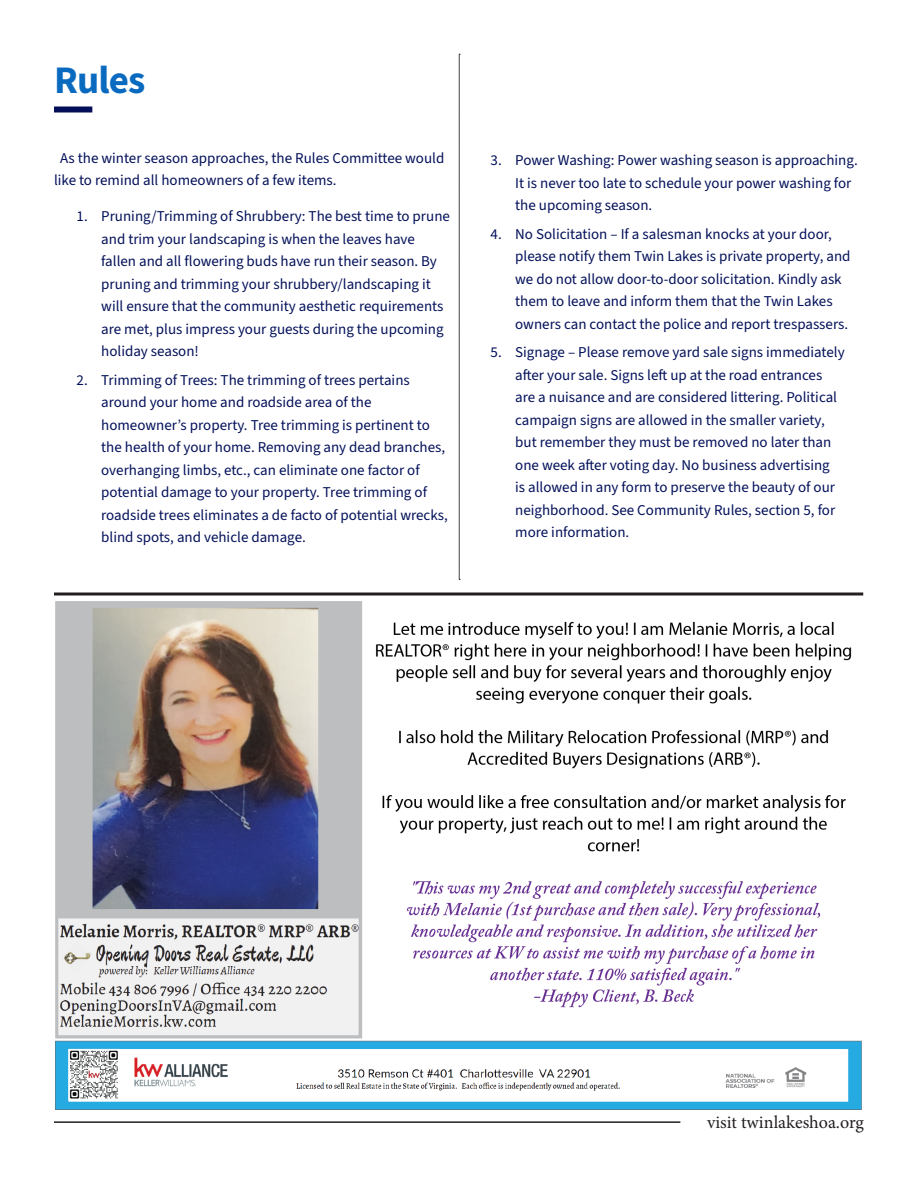
<style>
.page{position:relative;width:918px;height:1188px;background:#fff}
.page>*{position:absolute;margin:0;border:0;box-sizing:border-box;transform-origin:0 0}
.Heading{font:700 39px "Source Sans 3";letter-spacing:-.02em;color:#0a6abf}
.t1{font:18px "Minion Pro";color:#231f20}
.Paragraph{font:15px/22.5px "Source Sans 3";color:#031059}
</style>
<div class="page">
<hr style="left:54px;top:1121px;width:626px;height:2px;background:#231f20">
<svg style="left:459px;top:54px;width:1px;height:526px"></svg>
<img style="left:55px;top:602px;width:806px;height:508px">
<div style="left:54px;top:106px;width:38px;height:6px;background:#031059"></div>
<svg style="left:54px;top:592px;width:809px;height:4px;background:#595657"></svg>
<p class="Heading" style="left:54px;top:55px;width:93px">Rules</p>
<p class="Paragraph" style="left:54px;top:147px;width:392px;text-indent:6px">As the winter season approaches, the Rules Committee would like to remind all homeowners of a few items.</p>
<p class="Paragraph" style="left:101px;top:205px;width:350px;text-indent:-25px">1. Pruning/Trimming of Shrubbery: The best time to prune and trim your landscaping is when the leaves have fallen and all flowering buds have run their season. By pruning and trimming your shrubbery/landscaping it will ensure that the community aesthetic requirements are met, plus impress your guests during the upcoming holiday season!</p>
<p class="Paragraph" style="left:101px;top:369px;width:348px;text-indent:-25px">2. Trimming of Trees: The trimming of trees pertains around your home and roadside area of the homeowner’s property. Tree trimming is pertinent to the health of your home. Removing any dead branches, overhanging limbs, etc., can eliminate one factor of potential damage to your property. Tree trimming of roadside trees eliminates a de facto of potential wrecks, blind spots, and vehicle damage.</p>
<p class="Paragraph" style="left:515px;top:149px;width:344px;text-indent:-25px">3. Power Washing: Power washing season is approaching.<br>It is never too late to schedule your power washing for the upcoming season.</p>
<p class="Paragraph" style="left:515px;top:222px;width:337px;text-indent:-25px">4. No Solicitation – If a salesman knocks at your door, please notify them Twin Lakes is private property, and we do not allow door-to-door solicitation. Kindly ask them to leave and inform them that the Twin Lakes owners can contact the police and report trespassers.</p>
<p class="Paragraph" style="left:515px;top:341px;width:331px;text-indent:-25px">5. Signage – Please remove yard sale signs immediately after your sale. Signs left up at the road entrances are a nuisance and are considered littering. Political campaign signs are allowed in the smaller variety, but remember they must be removed no later than one week after voting day. No business advertising<br>is allowed in any form to preserve the beauty of our neighborhood. See Community Rules, section 5, for more information.</p>
<p class="t1" style="left:707px;top:1111px;width:158px">visit twinlakeshoa.org</p>
</div>
